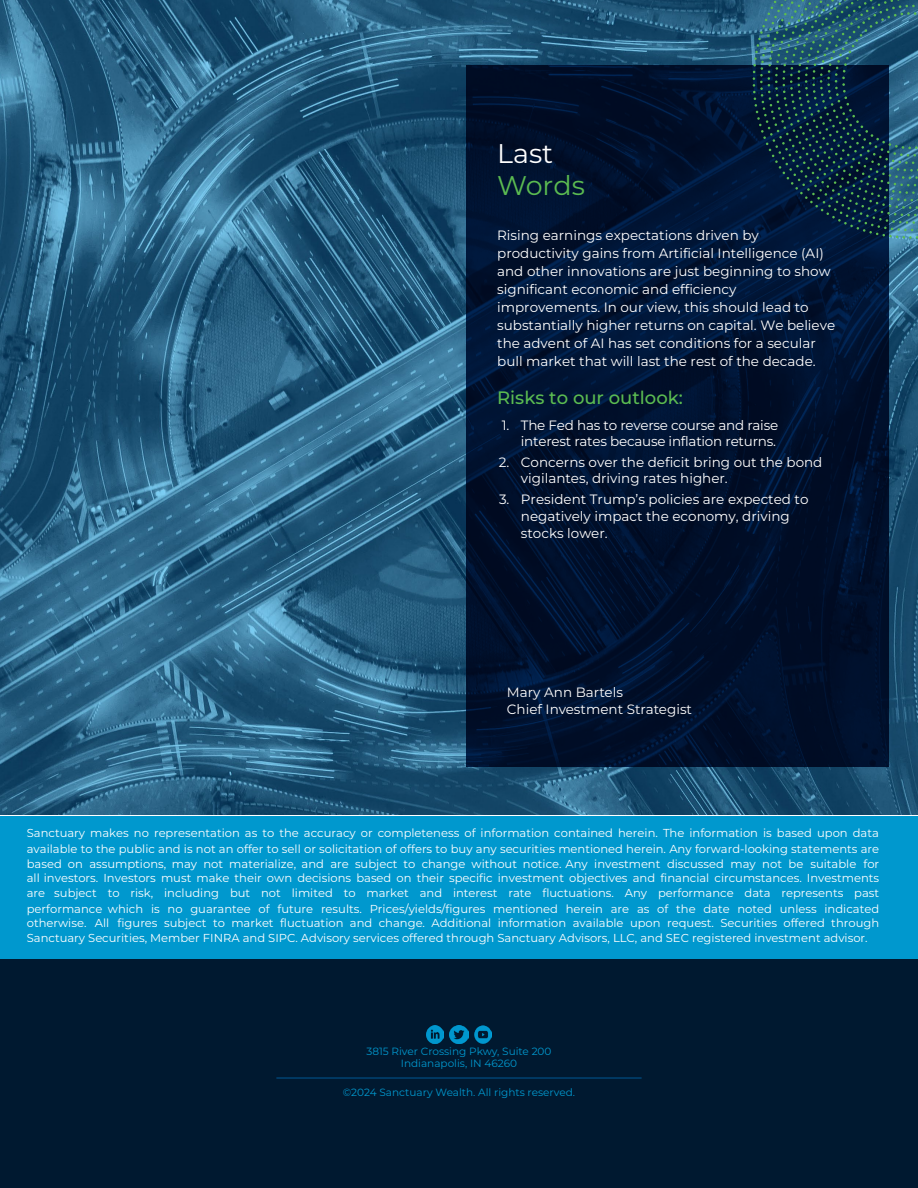
<style>
.page{position:relative;width:918px;height:1188px;background:#fff}
.page>*{position:absolute;margin:0;border:0;box-sizing:border-box;transform-origin:0 0}
.Montserrat_HEADER_Bold{font:27px/31.5px "Montserrat";color:#5bbb51}
.Montserrat_HEADER_Bold-2{font:500 18px "Montserrat";color:#5bbb51}
.Montserrat_HEADER_Bold-3{font:13.5px/18px "Montserrat";color:#fff}
.Montserrat_Body{font:13.5px/17.2px "Montserrat";color:#fff}
.Chart_header_Lt_Blue{font:11.55px/15.1px "Montserrat";color:#fff;text-align:justify}
.Chart_header_Lt_Blue-2{font:10.5px/12px "Montserrat";color:#0098ce;text-align:center}
.s1{color:#fff}
.s2{font-style:inherit}
</style>
<div class="page">
<img style="left:1px;top:0;width:917px;height:814px">
<div style="left:0;top:816px;width:918px;height:143px;background:#0098ce"></div>
<div style="left:0;top:959px;width:918px;height:229px;background:#001930"></div>
<svg style="left:467px;top:65px;width:422px;height:702px;background:#00112e"></svg>
<svg style="left:753px;top:0;width:165px;height:239px;background:#143c55"></svg>
<hr style="left:276px;top:1077px;width:366px;height:2px;background:#003d6a">
<img style="left:450px;top:1025px;width:18px;height:18px">
<img style="left:474px;top:1025px;width:18px;height:18px">
<img style="left:426px;top:1025px;width:18px;height:18px">
<p class="Montserrat_HEADER_Bold" style="left:497px;top:137px;width:89px"><span class="s1">Last<br></span>Words</p>
<p class="Montserrat_HEADER_Bold-3" style="left:497px;top:226px;width:340px">Rising earnings expectations driven by productivity gains from Artificial Intelligence (AI) and other innovations are just beginning to show significant economic and efficiency improvements. In our view, this should lead to substantially higher returns on capital. We believe the advent of AI has set conditions for a secular bull market that will last the rest of the decade.</p>
<p class="Montserrat_HEADER_Bold-2" style="left:497px;top:385px;width:187px">Risks to our outlook:</p>
<p class="Montserrat_HEADER_Bold-3" style="left:502px;top:417px;width:278px;line-height:15.8px;text-align:right">1. The Fed has to reverse course and raise interest rates because inflation returns.</p>
<p class="Montserrat_HEADER_Bold-3" style="left:521px;top:453px;width:303px;line-height:16.6px;text-indent:-22px">2. Concerns over the deficit bring out the bond vigilantes, driving rates higher.</p>
<p class="Montserrat_HEADER_Bold-3" style="left:521px;top:491px;width:289px;line-height:16.6px;text-indent:-22px">3. President Trump’s policies are expected to negatively impact the economy, driving stocks lower.</p>
<p class="Montserrat_Body" style="left:507px;top:683px;width:187px">Mary Ann Bartels<br>Chief Investment Strategist</p>
<p class="Chart_header_Lt_Blue" style="left:27px;top:825px;width:854px">Sanctuary makes no representation as to the accuracy or completeness of information contained herein. The information is based upon data available to the public and is not an offer to sell or solicitation of offers to buy any securities mentioned herein. <span class="s2">Any forward-looking statements are based on assumptions, may not materialize, and are subject to change without notice.</span> Any investment discussed may not be suitable for all investors. Investors must make their own decisions based on their specific investment objectives and financial circumstances. Investments are subject to risk, including but not limited to market and interest rate fluctuations. Any performance data represents past performance which is no guarantee of future results. Prices<span class="s2">/</span>yields/figures mentioned herein are as of the date noted unless indicated</p>
<p class="Chart_header_Lt_Blue" style="left:27px;top:915px;width:854px">otherwise. All figures subject to market fluctuation and change. Additional information available upon request. Securities offered through<br>Sanctuary Securities, Member FINRA and SIPC. Advisory services offered through Sanctuary Advisors, LLC, and SEC registered investment advisor.</p>
<p class="Chart_header_Lt_Blue-2" style="left:366px;top:1045px;width:187px">3815 River Crossing Pkwy, Suite 200<br>Indianapolis, IN 46260</p>
<p class="Chart_header_Lt_Blue-2" style="left:343px;top:1086px;width:234px">©2024 Sanctuary Wealth. All rights reserved.</p>
</div>
